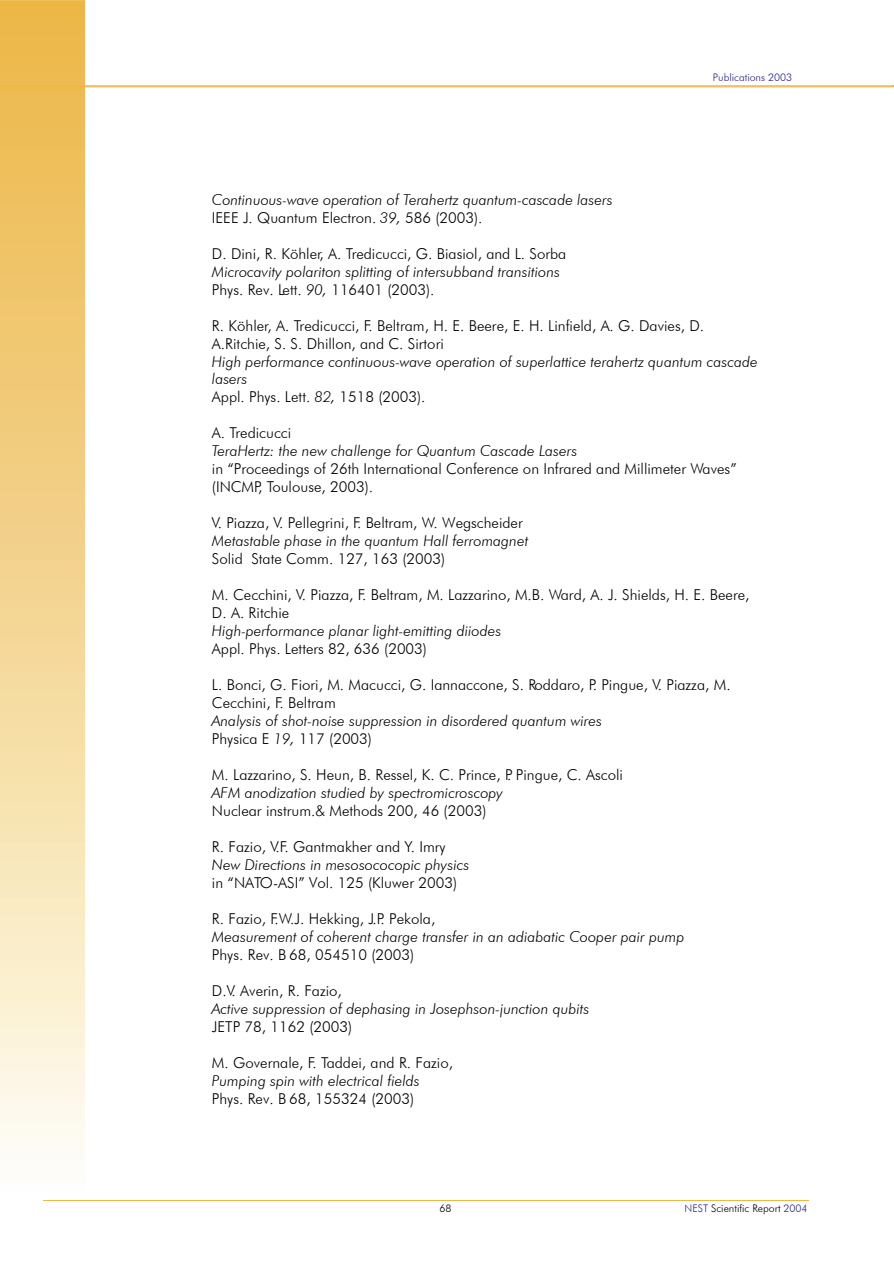
<style>
.page{position:relative;width:894px;height:1263px;background:#fff}
.page>*{position:absolute;margin:0;border:0;box-sizing:border-box;transform-origin:0 0}
.t1{font:italic 15px/18px "Futura Lt BT";color:#000}
.t2{font:15px/18px "Futura Lt BT";color:#000}
.t3{font:10.5px "Futura Lt BT";color:#000}
.t4{font:10.5px "Futura Lt BT";color:#262678}
.s1{font-style:normal}
.s2{font-weight:700;font-style:normal}
.s3{color:#262678}
</style>
<div class="page">
<hr style="left:43px;top:1200px;width:765px;height:1px;background:#edb845">
<svg style="left:0;top:0;width:86px;height:1146px"></svg>
<div style="left:2px;top:86px;width:891px;height:1px;border:1px solid #edb845"></div>
<p class="t4" style="left:713px;top:73px;width:81px">Publications 2003</p>
<p class="t1" style="left:212px;top:192px;width:402px">Continuous-wave operation of Terahertz quantum-cascade lasers<br><span class="s1">IEEE J. Quantum Electron.</span> 39, <span class="s1">586 (2003).</span></p>
<p class="t2" style="left:212px;top:246px;width:356px">D. Dini, R. Köhler, A. Tredicucci, G. Biasiol, and L. Sorba</p>
<p class="t1" style="left:212px;top:264px;width:350px">Microcavity polariton splitting of intersubband transitions<br><span class="s1">Phys. Rev. Lett.</span> 90, <span class="s1">116401 (2003).</span></p>
<p class="t2" style="left:212px;top:318px;width:494px">R. Köhler, A. Tredicucci, F. Beltram, H. E. Beere, E. H. Linfield, A. G. Davies, D.<br>A.Ritchie, S. S. Dhillon, and C. Sirtori</p>
<p class="t1" style="left:212px;top:354px;width:547px">High performance continuous-wave operation of superlattice terahertz quantum cascade lasers<br><span class="s1">Appl. Phys. Lett.</span> 82, <span class="s1">1518 (2003).</span></p>
<p class="t2" style="left:212px;top:426px;width:81px">A. Tredicucci</p>
<p class="t1" style="left:212px;top:443px;width:367px">TeraHertz: the new challenge for Quantum Cascade Lasers</p>
<p class="t2" style="left:212px;top:461px;width:526px">in “Proceedings of 26th International Conference on Infrared and Millimeter Waves” (INCMP, Toulouse, 2003).</p>
<p class="t2" style="left:212px;top:515px;width:312px">V. Piazza, V. Pellegrini, F. Beltram, W. Wegscheider</p>
<p class="t1" style="left:212px;top:533px;width:318px">Metastable phase in the quantum Hall ferromagnet<br><span class="s1">Solid State Comm.</span> <span class="s2">127,</span> <span class="s1">163 (2003)</span></p>
<p class="t2" style="left:212px;top:587px;width:539px">M. Cecchini, V. Piazza, F. Beltram, M. Lazzarino, M.B. Ward, A. J. Shields, H. E. Beere,<br>D. A. Ritchie</p>
<p class="t1" style="left:212px;top:623px;width:291px">High-performance planar light-emitting diiodes<br><span class="s1">Appl. Phys. Letters</span> <span class="s2">82,</span> <span class="s1">636 (2003)</span></p>
<p class="t2" style="left:212px;top:677px;width:520px">L. Bonci, G. Fiori, M. Macucci, G. Iannaccone, S. Roddaro, P. Pingue, V. Piazza, M.<br>Cecchini, F. Beltram</p>
<p class="t1" style="left:212px;top:713px;width:392px">Analysis of shot-noise suppression in disordered quantum wires<br><span class="s1">Physica E</span> 19, <span class="s1">117 (2003)</span></p>
<p class="t2" style="left:212px;top:767px;width:413px">M. Lazzarino, S. Heun, B. Ressel, K. C. Prince, P. Pingue, C. Ascoli</p>
<p class="t1" style="left:212px;top:785px;width:293px">AFM anodization studied by spectromicroscopy<br><span class="s1">Nuclear instrum.&amp; Methods</span> <span class="s2">200,</span> <span class="s1">46 (2003)</span></p>
<p class="t2" style="left:212px;top:839px;width:235px">R. Fazio, V.F. Gantmakher and Y. Imry</p>
<p class="t1" style="left:212px;top:857px;width:259px">New Directions in mesosococopic physics</p>
<p class="t2" style="left:212px;top:875px;width:247px">in “NATO-ASI” Vol. 125 (Kluwer 2003)</p>
<p class="t2" style="left:212px;top:911px;width:225px">R. Fazio, F.W.J. Hekking, J.P. Pekola,</p>
<p class="t1" style="left:212px;top:929px;width:474px">Measurement of coherent charge transfer in an adiabatic Cooper pair pump<br><span class="s1">Phys. Rev. B</span> <span class="s2">68,</span> <span class="s1">054510 (2003)</span></p>
<p class="t2" style="left:212px;top:983px;width:131px">D.V. Averin, R. Fazio,</p>
<p class="t1" style="left:212px;top:1001px;width:379px">Active suppression of dephasing in Josephson-junction qubits<br><span class="s1">JETP</span> <span class="s2">78,</span> <span class="s1">1162 (2003)</span></p>
<p class="t2" style="left:212px;top:1055px;width:243px">M. Governale, F. Taddei, and R. Fazio,</p>
<p class="t1" style="left:212px;top:1073px;width:209px">Pumping spin with electrical fields<br><span class="s1">Phys. Rev. B</span> <span class="s2">68,</span> <span class="s1">155324 (2003)</span></p>
<p class="t3" style="left:440px;top:1204px;width:14px">68</p>
<p class="t3" style="left:685px;top:1204px;width:125px"><span class="s3">NEST</span> Scientific Report <span class="s3">2004</span></p>
</div>
